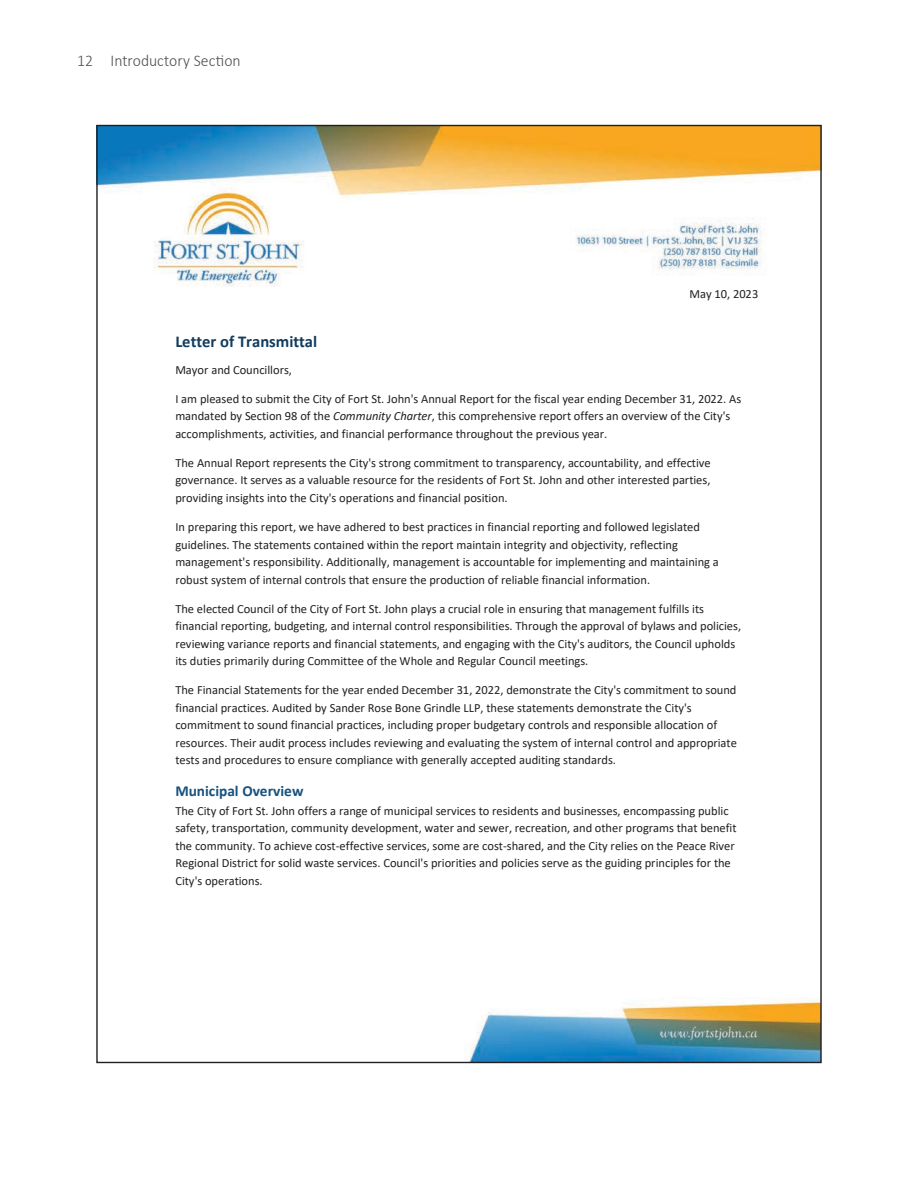
<style>
.page{position:relative;width:918px;height:1188px;background:#fff}
.page>*{position:absolute;margin:0;border:0;box-sizing:border-box;transform-origin:0 0}
.t1{font:700 16.65px "Calibri";color:#113c5f}
.t2{font:300 16.5px "Calibri";color:#4d4d4f;scale:.95 1}
.t3{font:700 15.3px "Calibri";color:#16517f}
.t4{font:12.45px/17.4px "Calibri";color:#231f20}
.s1{font-style:italic}
</style>
<div class="page">
<img style="left:98px;top:127px;width:722px;height:160px">
<img style="left:467px;top:999px;width:353px;height:62px">
<h2 class="t2" style="left:77px;top:50px;width:174px">12 Introductory Section</h2>
<p class="t4" style="left:690px;top:285px;width:70px">May 10, 2023</p>
<p class="t1" style="left:175px;top:330px;width:143px">Letter of Transmittal</p>
<p class="t4" style="left:175px;top:361px;width:118px">Mayor and Councillors,</p>
<p class="t4" style="left:175px;top:390px;width:568px">I am pleased to submit the City of Fort St. John's Annual Report for the fiscal year ending December 31, 2022. As mandated by Section 98 of the <span class="s1">Community Charter</span>, this comprehensive report offers an overview of the City's accomplishments, activities, and financial performance throughout the previous year.</p>
<p class="t4" style="left:175px;top:454px;width:537px;text-align:justify">The Annual Report represents the City's strong commitment to transparency, accountability, and effective governance. It serves as a valuable resource for the residents of Fort St. John and other interested parties, providing insights into the City's operations and financial position.</p>
<p class="t4" style="left:175px;top:518px;width:545px">In preparing this report, we have adhered to best practices in financial reporting and followed legislated guidelines. The statements contained within the report maintain integrity and objectivity, reflecting management's responsibility. Additionally, management is accountable for implementing and maintaining a robust system of internal controls that ensure the production of reliable financial information.</p>
<p class="t4" style="left:175px;top:600px;width:567px">The elected Council of the City of Fort St. John plays a crucial role in ensuring that management fulfills its financial reporting, budgeting, and internal control responsibilities. Through the approval of bylaws and policies, reviewing variance reports and financial statements, and engaging with the City's auditors, the Council upholds its duties primarily during Committee of the Whole and Regular Council meetings.</p>
<p class="t4" style="left:175px;top:681px;width:563px">The Financial Statements for the year ended December 31, 2022, demonstrate the City's commitment to sound financial practices. Audited by Sander Rose Bone Grindle LLP, these statements demonstrate the City's commitment to sound financial practices, including proper budgetary controls and responsible allocation of resources. Their audit process includes reviewing and evaluating the system of internal control and appropriate tests and procedures to ensure compliance with generally accepted auditing standards.</p>
<p class="t3" style="left:175px;top:780px;width:130px">Municipal Overview</p>
<p class="t4" style="left:175px;top:802px;width:563px">The City of Fort St. John offers a range of municipal services to residents and businesses, encompassing public safety, transportation, community development, water and sewer, recreation, and other programs that benefit the community. To achieve cost-effective services, some are cost-shared, and the City relies on the Peace River Regional District for solid waste services. Council's priorities and policies serve as the guiding principles for the City's operations.</p>
</div>
